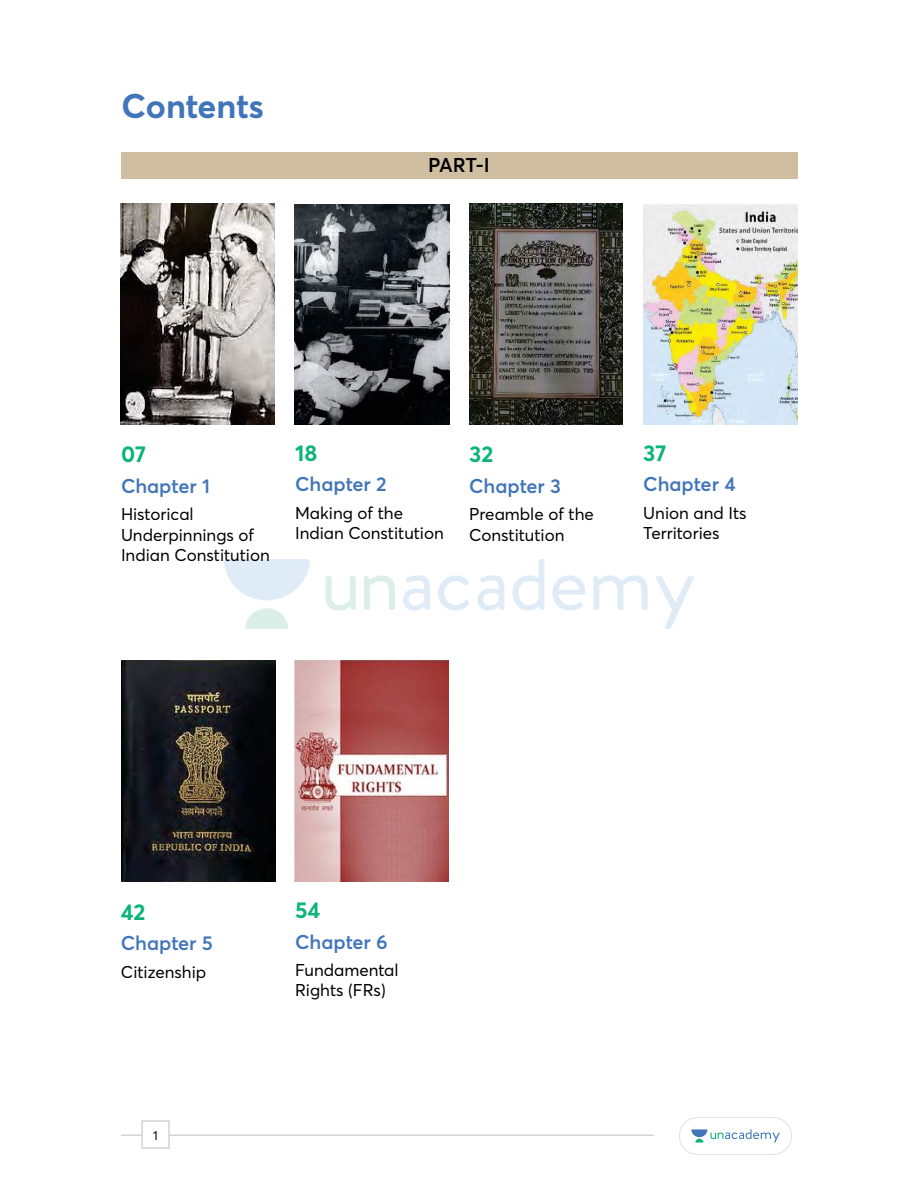
<style>
.page{position:relative;width:918px;height:1188px;background:#fff}
.page>*{position:absolute;margin:0;border:0;box-sizing:border-box;transform-origin:0 0}
.t1{font:700 33.9px "Averta Std";color:#4175ba}
.t2{font:700 22.65px "Averta Std";color:#0bb479}
.t3{font:600 19.8px "Averta Std";color:#4175ba}
.t4{font:600 19.8px "Averta Std";color:#000}
.t5{font:16.95px/20.2px "Averta Std";color:#000}
.t6{font:12.75px "Averta Std";color:#000}
</style>
<div class="page">
<hr style="left:121px;top:1135px;width:533px;height:1px;background:#d0d1d3">
<div style="left:142px;top:1121px;width:27px;height:27px;background:#fff"></div>
<div style="left:141px;top:1120px;width:29px;height:29px;border:1px solid #d0d1d3"></div>
<div style="left:679px;top:1117px;width:113px;height:38px;border:1px solid #e5e5e4;border-radius:18px"></div>
<svg style="left:691px;top:1129px;width:89px;height:14px"></svg>
<svg style="left:326px;top:576px;width:30px;height:35px"></svg>
<svg style="left:403px;top:575px;width:27px;height:36px"></svg>
<svg style="left:438px;top:575px;width:31px;height:36px"></svg>
<svg style="left:477px;top:575px;width:27px;height:36px"></svg>
<svg style="left:512px;top:559px;width:32px;height:52px"></svg>
<svg style="left:552px;top:575px;width:33px;height:36px"></svg>
<svg style="left:593px;top:575px;width:55px;height:35px"></svg>
<svg style="left:656px;top:576px;width:38px;height:53px"></svg>
<svg style="left:364px;top:575px;width:31px;height:35px"></svg>
<svg style="left:224px;top:559px;width:86px;height:41px"></svg>
<svg style="left:245px;top:608px;width:43px;height:21px"></svg>
<img style="left:121px;top:203px;width:154px;height:222px">
<img style="left:469px;top:203px;width:154px;height:222px">
<img style="left:121px;top:660px;width:154px;height:222px">
<img style="left:295px;top:660px;width:154px;height:222px">
<img style="left:295px;top:205px;width:154px;height:219px">
<img style="left:643px;top:205px;width:154px;height:219px">
<div style="left:121px;top:152px;width:676px;height:27px;background:#d0bea1"></div>
<h1 class="t1" style="left:121px;top:92px;width:144px">Contents</h1>
<p class="t4" style="left:428px;top:156px;width:63px">PART-I</p>
<h2 class="t2" style="left:121px;top:445px;width:27px">07</h2>
<p class="t3" style="left:121px;top:477px;width:90px">Chapter 1</p>
<p class="t5" style="left:121px;top:505px;width:150px">Historical<br>Underpinnings of<br>Indian Constitution</p>
<h2 class="t2" style="left:295px;top:444px;width:24px">18</h2>
<p class="t3" style="left:295px;top:476px;width:93px">Chapter 2</p>
<p class="t5" style="left:295px;top:504px;width:150px">Making of the<br>Indian Constitution</p>
<h2 class="t2" style="left:469px;top:445px;width:26px">32</h2>
<p class="t3" style="left:469px;top:477px;width:93px">Chapter 3</p>
<p class="t5" style="left:469px;top:505px;width:126px">Preamble of the<br>Constitution</p>
<h2 class="t2" style="left:643px;top:444px;width:25px">37</h2>
<p class="t3" style="left:643px;top:476px;width:94px">Chapter 4</p>
<p class="t5" style="left:643px;top:504px;width:105px">Union and Its<br>Territories</p>
<h2 class="t2" style="left:121px;top:903px;width:26px">42</h2>
<p class="t3" style="left:121px;top:935px;width:94px">Chapter 5</p>
<p class="t5" style="left:121px;top:963px;width:87px">Citizenship</p>
<p class="t6" style="left:153px;top:1130px;width:6px">1</p>
<h2 class="t2" style="left:295px;top:901px;width:27px">54</h2>
<p class="t3" style="left:295px;top:933px;width:94px">Chapter 6</p>
<p class="t5" style="left:295px;top:961px;width:105px">Fundamental<br>Rights (FRs)</p>
</div>
